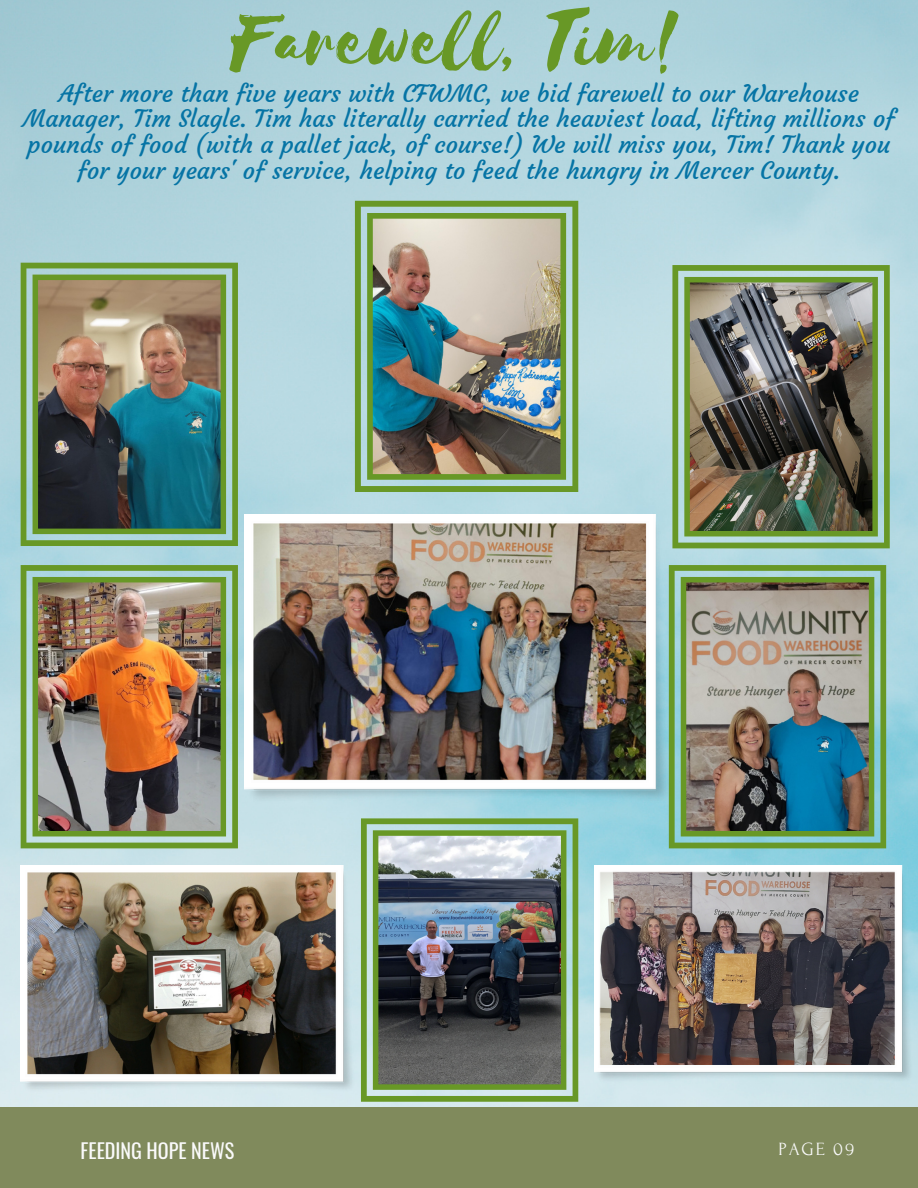
<style>
.page{position:relative;width:918px;height:1188px;background:#fff}
.page>*{position:absolute;margin:0;border:0;box-sizing:border-box;transform-origin:0 0}
.t1{font:91.2px "Selima";color:#689826}
.t2{font:24px/25.8px "Courgette";color:#0674a5;text-align:center}
.t3{font:20.1px "Oswald";color:#fafafa}
.t4{font:18.6px "Forum";letter-spacing:.1em;color:#fafafa}
</style>
<div class="page">
<div style="left:0;top:1107px;width:918px;height:81px;background:#808a5c"></div>
<img style="left:21px;top:263px;width:217px;height:283px">
<img style="left:669px;top:565px;width:217px;height:283px">
<img style="left:672px;top:265px;width:218px;height:283px">
<img style="left:355px;top:201px;width:223px;height:291px">
<img style="left:21px;top:565px;width:217px;height:283px">
<img style="left:361px;top:818px;width:217px;height:284px">
<img style="left:245px;top:514px;width:427px;height:291px">
<img style="left:21px;top:865px;width:335px;height:229px">
<img style="left:594px;top:865px;width:320px;height:218px">
<h1 class="t1" style="left:233px;top:-8px;width:453px">Farewell, Tim!</h1>
<p class="t2" style="left:23px;top:80px;width:873px">After more than five years with CFWMC, we bid farewell to our Warehouse Manager, Tim Slagle. Tim has literally carried the heaviest load, lifting millions of pounds of food (with a pallet jack, of course!) We will miss you, Tim! Thank you for your years' of service, helping to feed the hungry in Mercer County.</p>
<p class="t3" style="left:81px;top:1135px;width:155px">FEEDING HOPE NEWS</p>
<p class="t4" style="left:778px;top:1139px;width:77px">PAGE 09</p>
</div>
